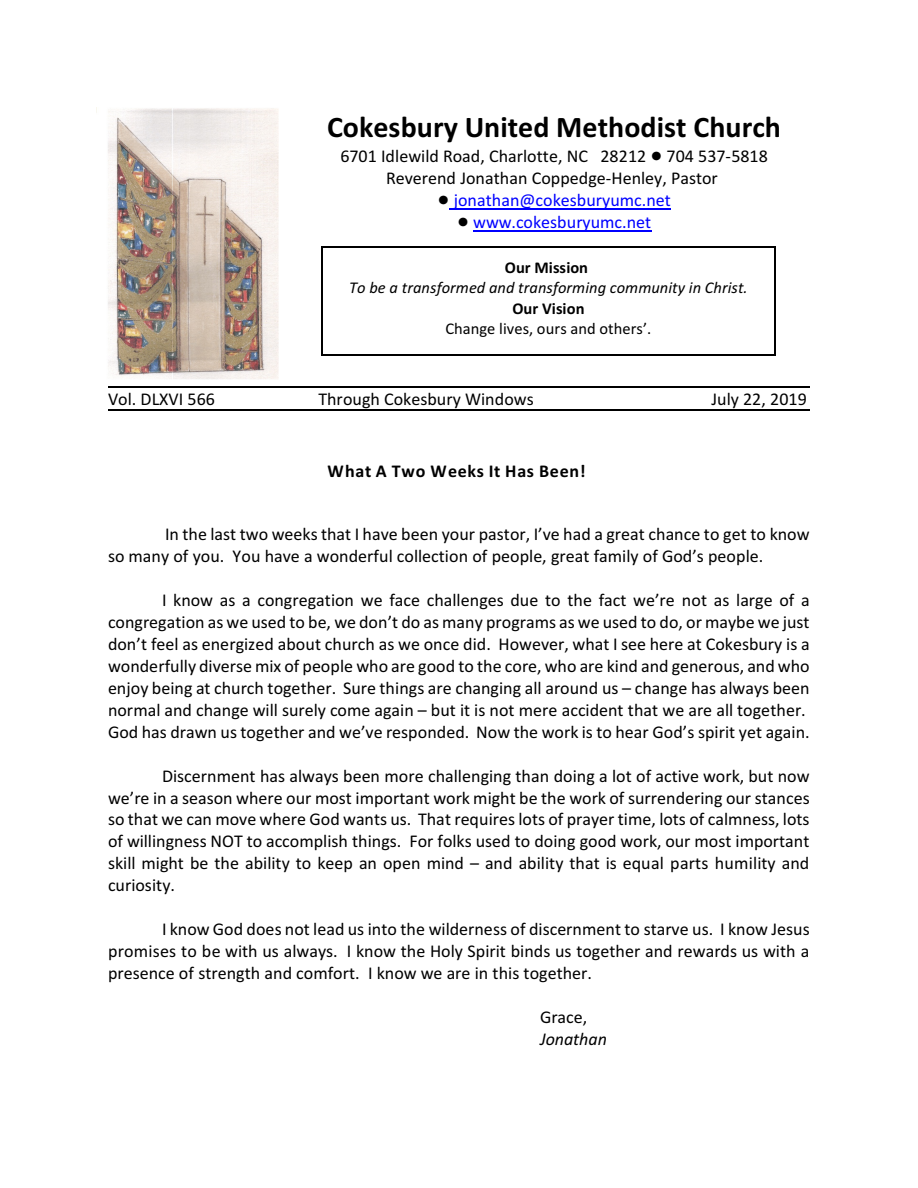
<style>
.page{position:relative;width:918px;height:1188px;background:#fff}
.page>*{position:absolute;margin:0;border:0;box-sizing:border-box;transform-origin:0 0}
.t1{font:700 30px "Calibri";color:#000}
.t2{font:18px/21.9px "Calibri";color:#000}
.t3{font:18px/21.9px "Calibri";color:#00f;text-align:center}
.t4{font:700 18px "Calibri";letter-spacing:.035em;color:#000}
.t5{font:italic 18px "Calibri";color:#000}
.t6{font:italic 16.5px "Calibri";color:#000}
.t7{font:16.5px "Calibri";color:#000}
.t8{font:700 16.5px "Calibri";color:#000}
</style>
<div class="page">
<hr style="left:450px;top:208px;width:221px;height:2px;background:#00f">
<hr style="left:473px;top:230px;width:178px;height:1px;background:#00f">
<hr style="left:108px;top:386px;width:702px;height:1px;background:#000">
<hr style="left:108px;top:410px;width:702px;height:1px;background:#000">
<img style="left:96px;top:108px;width:183px;height:271px">
<hr style="left:321px;top:247px;width:1px;height:108px;background:#000">
<hr style="left:775px;top:247px;width:1px;height:108px;background:#000">
<hr style="left:321px;top:247px;width:455px;height:1px;background:#000">
<hr style="left:321px;top:354px;width:455px;height:1px;background:#000">
<h1 class="t1" style="left:327px;top:114px;width:455px">Cokesbury United Methodist Church</h1>
<p class="t2" style="left:340px;top:146px;width:429px;text-align:center">6701 Idlewild Road, Charlotte, NC 28212 704 537-5818<br>Reverend Jonathan Coppedge-Henley, Pastor</p>
<p class="t3" style="left:454px;top:190px;width:219px">jonathan@cokesburyumc.net www.cokesburyumc.net</p>
<p class="t8" style="left:505px;top:261px;width:85px">Our Mission</p>
<p class="t6" style="left:349px;top:281px;width:400px">To be a transformed and transforming community in Christ.</p>
<p class="t8" style="left:512px;top:301px;width:74px">Our Vision</p>
<p class="t7" style="left:446px;top:322px;width:207px">Change lives, ours and others’.</p>
<p class="t2" style="left:108px;top:389px;width:108px">Vol. DLXVI 566</p>
<p class="t2" style="left:318px;top:389px;width:217px">Through Cokesbury Windows</p>
<p class="t2" style="left:711px;top:389px;width:97px">July 22, 2019</p>
<p class="t4" style="left:327px;top:464px;width:260px">What A Two Weeks It Has Been!</p>
<p class="t2" style="left:108px;top:525px;width:703px;text-indent:57px">In the last two weeks that I have been your pastor, I’ve had a great chance to get to know so many of you. You have a wonderful collection of people, great family of God’s people.</p>
<p class="t2" style="left:108px;top:590px;width:703px;text-indent:54px">I know as a congregation we face challenges due to the fact we’re not as large of a congregation as we used to be, we don’t do as many programs as we used to do, or maybe we just don’t feel as energized about church as we once did. However, what I see here at Cokesbury is a wonderfully diverse mix of people who are good to the core, who are kind and generous, and who enjoy being at church together. Sure things are changing all around us – change has always been normal and change will surely come again – but it is not mere accident that we are all together.<br>God has drawn us together and we’ve responded. Now the work is to hear God’s spirit yet again.</p>
<p class="t2" style="left:108px;top:766px;width:703px;text-align:justify;text-indent:54px">Discernment has always been more challenging than doing a lot of active work, but now we’re in a season where our most important work might be the work of surrendering our stances so that we can move where God wants us. That requires lots of prayer time, lots of calmness, lots of willingness NOT to accomplish things. For folks used to doing good work, our most important skill might be the ability to keep an open mind – and ability that is equal parts humility and curiosity.</p>
<p class="t2" style="left:108px;top:920px;width:703px;text-align:justify;text-indent:54px">I know God does not lead us into the wilderness of discernment to starve us. I know Jesus promises to be with us always. I know the Holy Spirit binds us together and rewards us with a presence of strength and comfort. I know we are in this together.</p>
<p class="t2" style="left:540px;top:1008px;width:49px">Grace,</p>
<p class="t5" style="left:540px;top:1032px;width:69px">Jonathan</p>
</div>
